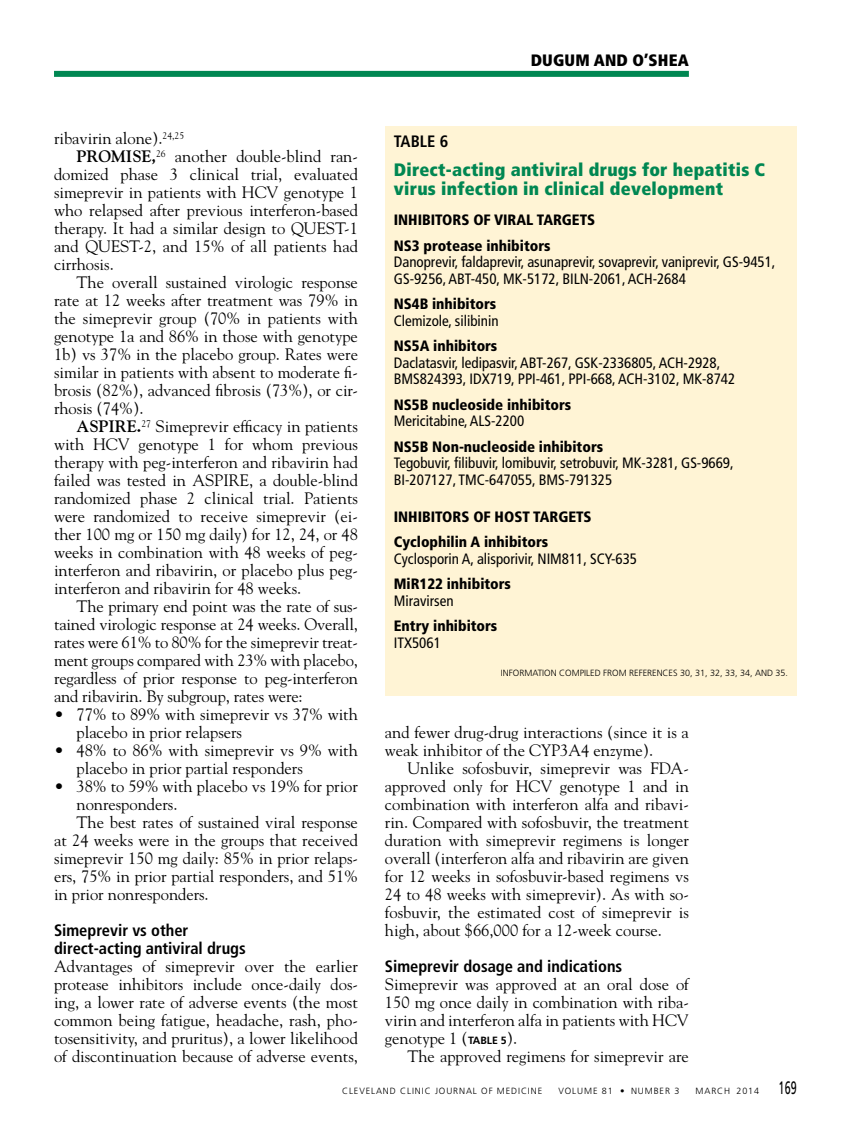
<style>
.page{position:relative;width:851px;height:1134px;background:#fff}
.page>*{position:absolute;margin:0;border:0;box-sizing:border-box;transform-origin:0 0}
.t1{font:900 condensed 18px/19.5px "Frutiger LT Std";letter-spacing:.015em;color:#008752}
.t2{font:16.5px/18px "Goudy Std";color:#000}
.t3{font:700 condensed 16.5px/18px "Frutiger LT Std";color:#000}
.t4{font:900 condensed 16.5px "Frutiger LT Std";letter-spacing:.01em;color:#000}
.t5{font:condensed 15px/16.5px "Frutiger LT Std";color:#000}
.t6{font:900 condensed 15px/25.5px "Frutiger LT Std";color:#000}
.t7{font:300 9px "Frutiger LT Std";letter-spacing:.1em;color:#000}
.t8{font:300 9px "Frutiger LT Std";color:#000}
.s1{font-weight:700}
.s2{font-family:"Frutiger LT Std";font-weight:700;font-size:10.5px}
.s3{font-weight:400;font-size:18px}
</style>
<div class="page">
<div style="left:54px;top:71px;width:634px;height:6px;background:#008752"></div>
<div style="left:385px;top:126px;width:411px;height:570px;background:#fff4d5"></div>
<p class="t2" style="left:54px;top:129px;width:132px">ribavirin alone).<sup>24,25</sup></p>
<p class="t2" style="left:77px;top:147px;width:283px"><span class="s1">PROMISE,</span><sup>26</sup> another double-blind ran-</p>
<p class="t2" style="left:54px;top:165px;width:305px">domized phase 3 clinical trial, evaluated</p>
<p class="t2" style="left:54px;top:183px;width:305px">simeprevir in patients with HCV genotype 1</p>
<p class="t2" style="left:54px;top:201px;width:305px">who relapsed after previous interferon-based</p>
<p class="t2" style="left:54px;top:219px;width:305px">therapy. It had a similar design to QUEST-1</p>
<p class="t2" style="left:54px;top:237px;width:305px">and QUEST-2, and 15% of all patients had</p>
<p class="t2" style="left:54px;top:255px;width:61px">cirrhosis.</p>
<p class="t2" style="left:77px;top:273px;width:283px">The overall sustained virologic response</p>
<p class="t2" style="left:54px;top:291px;width:305px">rate at 12 weeks after treatment was 79% in</p>
<p class="t2" style="left:54px;top:309px;width:305px">the simeprevir group (70% in patients with</p>
<p class="t2" style="left:54px;top:327px;width:305px">genotype 1a and 86% in those with genotype</p>
<p class="t2" style="left:54px;top:345px;width:305px">1b) vs 37% in the placebo group. Rates were</p>
<p class="t2" style="left:54px;top:363px;width:305px">similar in patients with absent to moderate fi-</p>
<p class="t2" style="left:54px;top:381px;width:305px">brosis (82%), advanced fibrosis (73%), or cir-</p>
<p class="t2" style="left:54px;top:399px;width:91px">rhosis (74%).</p>
<p class="t2" style="left:77px;top:417px;width:283px"><span class="s1">ASPIRE.</span><sup>27</sup> Simeprevir efficacy in patients</p>
<p class="t2" style="left:54px;top:435px;width:305px">with HCV genotype 1 for whom previous</p>
<p class="t2" style="left:54px;top:453px;width:305px">therapy with peg-interferon and ribavirin had</p>
<p class="t2" style="left:54px;top:471px;width:305px">failed was tested in ASPIRE, a double-blind</p>
<p class="t2" style="left:54px;top:489px;width:305px">randomized phase 2 clinical trial. Patients</p>
<p class="t2" style="left:54px;top:507px;width:305px">were randomized to receive simeprevir (ei-</p>
<p class="t2" style="left:54px;top:525px;width:305px">ther 100 mg or 150 mg daily) for 12, 24, or 48</p>
<p class="t2" style="left:54px;top:543px;width:305px">weeks in combination with 48 weeks of peg-</p>
<p class="t2" style="left:54px;top:561px;width:305px">interferon and ribavirin, or placebo plus peg-</p>
<p class="t2" style="left:54px;top:579px;width:249px">interferon and ribavirin for 48 weeks.</p>
<p class="t2" style="left:77px;top:597px;width:283px">The primary end point was the rate of sus-</p>
<p class="t2" style="left:54px;top:615px;width:305px">tained virologic response at 24 weeks. Overall,</p>
<p class="t2" style="left:54px;top:633px;width:305px">rates were 61% to 80% for the simeprevir treat-</p>
<p class="t2" style="left:54px;top:651px;width:305px">ment groups compared with 23% with placebo,</p>
<p class="t2" style="left:54px;top:669px;width:305px">regardless of prior response to peg-interferon</p>
<p class="t2" style="left:54px;top:687px;width:250px">and ribavirin. By subgroup, rates were:</p>
<p class="t2" style="left:77px;top:705px;width:283px;text-indent:-23px">• 77% to 89% with simeprevir vs 37% with placebo in prior relapsers</p>
<p class="t2" style="left:77px;top:741px;width:283px;text-indent:-23px">• 48% to 86% with simeprevir vs 9% with placebo in prior partial responders</p>
<p class="t2" style="left:54px;top:777px;width:305px">• 38% to 59% with placebo vs 19% for prior</p>
<p class="t2" style="left:77px;top:795px;width:102px">nonresponders.</p>
<p class="t2" style="left:77px;top:813px;width:283px">The best rates of sustained viral response</p>
<p class="t2" style="left:54px;top:831px;width:305px">at 24 weeks were in the groups that received</p>
<p class="t2" style="left:54px;top:849px;width:305px">simeprevir 150 mg daily: 85% in prior relaps-</p>
<p class="t2" style="left:54px;top:867px;width:305px">ers, 75% in prior partial responders, and 51%</p>
<p class="t2" style="left:54px;top:885px;width:156px">in prior nonresponders.</p>
<p class="t3" style="left:54px;top:921px;width:193px">Simeprevir vs other direct-acting antiviral drugs</p>
<p class="t2" style="left:54px;top:957px;width:305px;text-align:justify">Advantages of simeprevir over the earlier protease inhibitors include once-daily dos&shy;ing, a lower rate of adverse events (the most common being fatigue, headache, rash, pho&shy;tosensitivity, and pruritus), a lower likelihood of discontinuation because of adverse events,</p>
<p class="t4" style="left:530px;top:51px;width:160px">DUGUM AND O’SHEA</p>
<p class="t3" style="left:394px;top:133px;width:56px">TABLE 6</p>
<p class="t1" style="left:394px;top:160px;width:373px">Direct-acting antiviral drugs for hepatitis C virus infection in clinical development</p>
<p class="t6" style="left:394px;top:207px;width:203px">INHIBITORS OF VIRAL TARGETS<br>NS3 protease inhibitors</p>
<p class="t5" style="left:394px;top:254px;width:383px">Danoprevir, faldaprevir, asunaprevir, sovaprevir, vaniprevir, GS-9451,<br>GS-9256, ABT-450, MK-5172, BILN-2061, ACH-2684</p>
<p class="t6" style="left:394px;top:291px;width:104px">NS4B inhibitors</p>
<p class="t5" style="left:394px;top:312px;width:106px">Clemizole, silibinin</p>
<p class="t6" style="left:394px;top:333px;width:105px">NS5A inhibitors</p>
<p class="t5" style="left:394px;top:354px;width:343px">Daclatasvir, ledipasvir, ABT-267, GSK-2336805, ACH-2928,<br>BMS824393, IDX719, PPI-461, PPI-668, ACH-3102, MK-8742</p>
<p class="t6" style="left:394px;top:392px;width:179px">NS5B nucleoside inhibitors</p>
<p class="t5" style="left:394px;top:413px;width:132px">Mericitabine, ALS-2200</p>
<p class="t6" style="left:394px;top:434px;width:211px">NS5B Non-nucleoside inhibitors</p>
<p class="t5" style="left:394px;top:455px;width:341px">Tegobuvir, filibuvir, lomibuvir, setrobuvir, MK-3281, GS-9669,<br>BI-207127, TMC-647055, BMS-791325</p>
<p class="t6" style="left:394px;top:504px;width:199px">INHIBITORS OF HOST TARGETS<br>Cyclophilin A inhibitors</p>
<p class="t5" style="left:394px;top:550px;width:245px">Cyclosporin A, alisporivir, NIM811, SCY-635</p>
<p class="t6" style="left:394px;top:571px;width:118px">MiR122 inhibitors</p>
<p class="t5" style="left:394px;top:592px;width:61px">Miravirsen</p>
<p class="t6" style="left:394px;top:613px;width:105px">Entry inhibitors</p>
<p class="t5" style="left:394px;top:634px;width:48px">ITX5061</p>
<p class="t8" style="left:501px;top:668px;width:288px">INFORMATION COMPILED FROM REFERENCES 30, 31, 32, 33, 34, AND 35.</p>
<p class="t2" style="left:385px;top:723px;width:305px">and fewer drug-drug interactions (since it is a weak inhibitor of the CYP3A4 enzyme).</p>
<p class="t2" style="left:385px;top:759px;width:305px;text-align:justify;text-indent:23px">Unlike sofosbuvir, simeprevir was FDA&shy;approved only for HCV genotype 1 and in combination with interferon alfa and ribavi&shy;rin. Compared with sofosbuvir, the treatment duration with simeprevir regimens is longer overall (interferon alfa and ribavirin are given for 12 weeks in sofosbuvir-based regimens vs 24 to 48 weeks with simeprevir). As with so&shy;fosbuvir, the estimated cost of simeprevir is high, about $66,000 for a 12-week course.</p>
<p class="t3" style="left:385px;top:957px;width:239px">Simeprevir dosage and indications</p>
<p class="t2" style="left:385px;top:975px;width:305px;text-align:justify">Simeprevir was approved at an oral dose of 150 mg once daily in combination with riba&shy;virin and interferon alfa in patients with HCV genotype 1 (<span class="s2">TABLE 5</span>).</p>
<p class="t2" style="left:407px;top:1047px;width:283px">The approved regimens for simeprevir are</p>
<p class="t7" style="left:342px;top:1085px;width:202px">CLEVELAND CLINIC JOURNAL OF MEDICINE</p>
<p class="t7" style="left:558px;top:1085px;width:122px">VOLUME 81 • NUMBER 3</p>
<p class="t7" style="left:695px;top:1085px;width:103px">MARCH 2014 <span class="s3">169</span></p>
</div>
